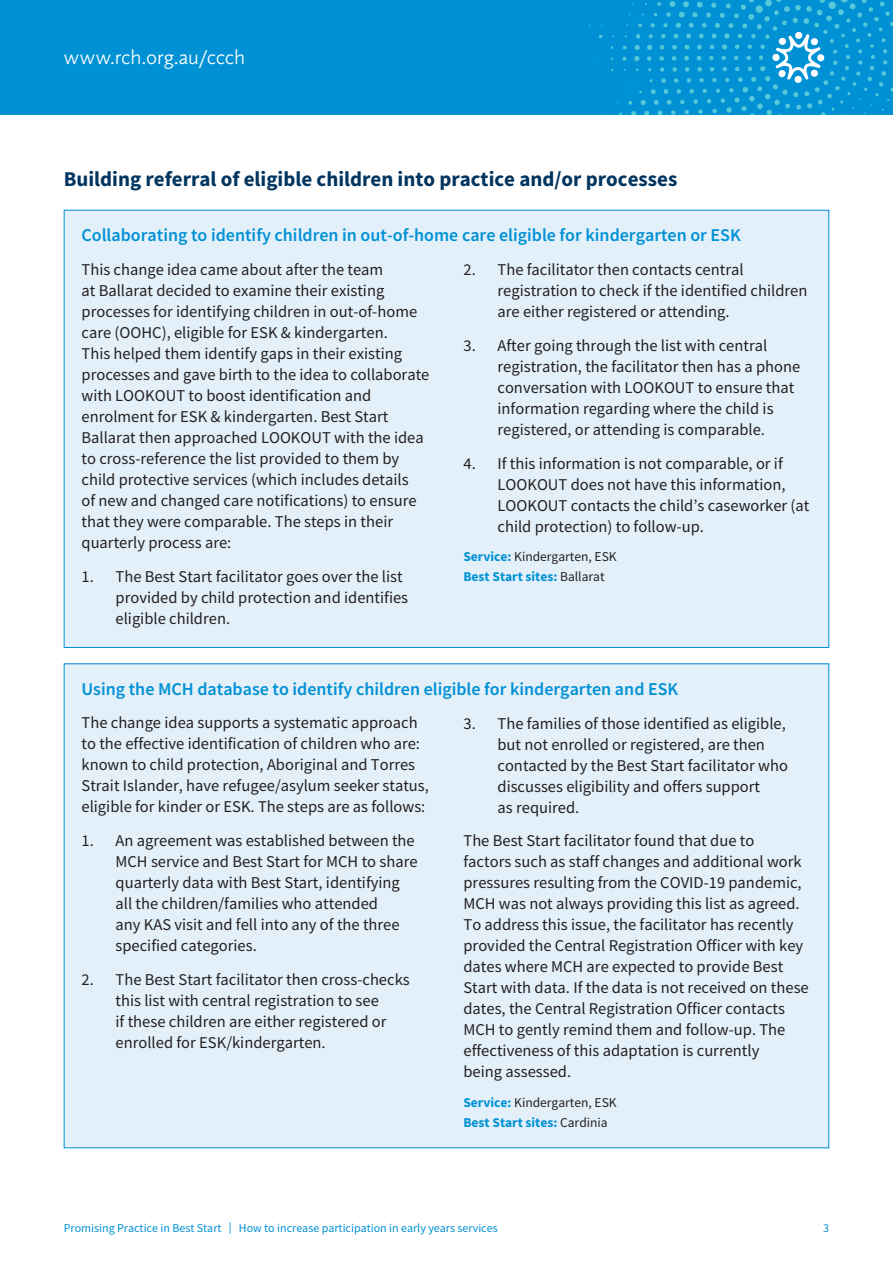
<style>
.page{position:relative;width:893px;height:1263px;background:#fff}
.page>*{position:absolute;margin:0;border:0;box-sizing:border-box;transform-origin:0 0}
.t1{font:700 21px "Source Sans Pro";color:#003560}
.t2{font:300 21px "Calluna Sans";letter-spacing:-.01em;color:#fff}
.t3{font:600 18px "Source Sans Pro";color:#0091d5}
.t4{font:16.5px/21px "Source Sans Pro";color:#231f20}
.t5{font:13.5px/20.7px "Source Sans Pro";color:#231f20}
.t6{font:12px "Source Sans Pro";color:#0091d5}
.s1{font-weight:700;color:#0091d5}
</style>
<div class="page">
<div style="left:0;top:0;width:893px;height:115px;background:#0091d5"></div>
<svg style="left:599px;top:0;width:294px;height:115px"></svg>
<div style="left:64px;top:210px;width:765px;height:437px;background:#e3f0f9"></div>
<div style="left:64px;top:664px;width:765px;height:484px;background:#e3f0f9"></div>
<p class="t2" style="left:64px;top:45px;width:183px">www.rch.org.au/ccch</p>
<p class="t1" style="left:64px;top:165px;width:615px">Building referral of eligible children into practice and/or processes</p>
<p class="t3" style="left:82px;top:223px;width:661px">Collaborating to identify children in out-of-home care eligible for kindergarten or ESK</p>
<p class="t4" style="left:82px;top:259px;width:349px">This change idea came about after the team<br>at Ballarat decided to examine their existing processes for identifying children in out-of-home care (OOHC), eligible for ESK &amp; kindergarten.<br>This helped them identify gaps in their existing processes and gave birth to the idea to collaborate with LOOKOUT to boost identification and enrolment for ESK &amp; kindergarten. Best Start Ballarat then approached LOOKOUT with the idea to cross-reference the list provided to them by child protective services (which includes details<br>of new and changed care notifications) to ensure that they were comparable. The steps in their quarterly process are:</p>
<p class="t4" style="left:116px;top:566px;width:294px;text-indent:-34px">1. The Best Start facilitator goes over the list provided by child protection and identifies eligible children.</p>
<p class="t4" style="left:497px;top:259px;width:311px;text-indent:-34px">2. The facilitator then contacts central registration to check if the identified children are either registered or attending.</p>
<p class="t4" style="left:497px;top:335px;width:304px;text-indent:-34px">3. After going through the list with central registration, the facilitator then has a phone conversation with LOOKOUT to ensure that information regarding where the child is registered, or attending is comparable.</p>
<p class="t4" style="left:497px;top:452px;width:313px;text-indent:-34px">4. If this information is not comparable, or if LOOKOUT does not have this information, LOOKOUT contacts the child’s caseworker (at child protection) to follow-up.</p>
<p class="t5" style="left:463px;top:546px;width:155px"><span class="s1">Service:</span> Kindergarten, ESK<br><span class="s1">Best Start sites:</span> Ballarat</p>
<p class="t3" style="left:82px;top:677px;width:598px">Using the MCH database to identify children eligible for kindergarten and ESK</p>
<p class="t4" style="left:82px;top:712px;width:349px">The change idea supports a systematic approach to the effective identification of children who are: known to child protection, Aboriginal and Torres Strait Islander, have refugee/asylum seeker status, eligible for kinder or ESK. The steps are as follows:</p>
<p class="t4" style="left:116px;top:830px;width:304px;text-indent:-34px">1. An agreement was established between the MCH service and Best Start for MCH to share quarterly data with Best Start, identifying all the children/families who attended<br>any KAS visit and fell into any of the three specified categories.</p>
<p class="t4" style="left:116px;top:969px;width:296px;text-indent:-34px">2. The Best Start facilitator then cross-checks this list with central registration to see<br>if these children are either registered or enrolled for ESK/kindergarten.</p>
<p class="t4" style="left:497px;top:712px;width:292px;text-indent:-34px">3. The families of those identified as eligible, but not enrolled or registered, are then contacted by the Best Start facilitator who discusses eligibility and offers support<br>as required.</p>
<p class="t4" style="left:463px;top:830px;width:347px">The Best Start facilitator found that due to<br>factors such as staff changes and additional work pressures resulting from the COVID-19 pandemic, MCH was not always providing this list as agreed.<br>To address this issue, the facilitator has recently provided the Central Registration Officer with key dates where MCH are expected to provide Best Start with data. If the data is not received on these dates, the Central Registration Officer contacts MCH to gently remind them and follow-up. The effectiveness of this adaptation is currently<br>being assessed.</p>
<p class="t5" style="left:463px;top:1091px;width:155px"><span class="s1">Service:</span> Kindergarten, ESK<br><span class="s1">Best Start sites:</span> Cardinia</p>
<p class="t6" style="left:64px;top:1220px;width:435px">Promising Practice in Best Start | How to increase participation in early years services</p>
<p class="t6" style="left:823px;top:1220px;width:7px">3</p>
</div>
